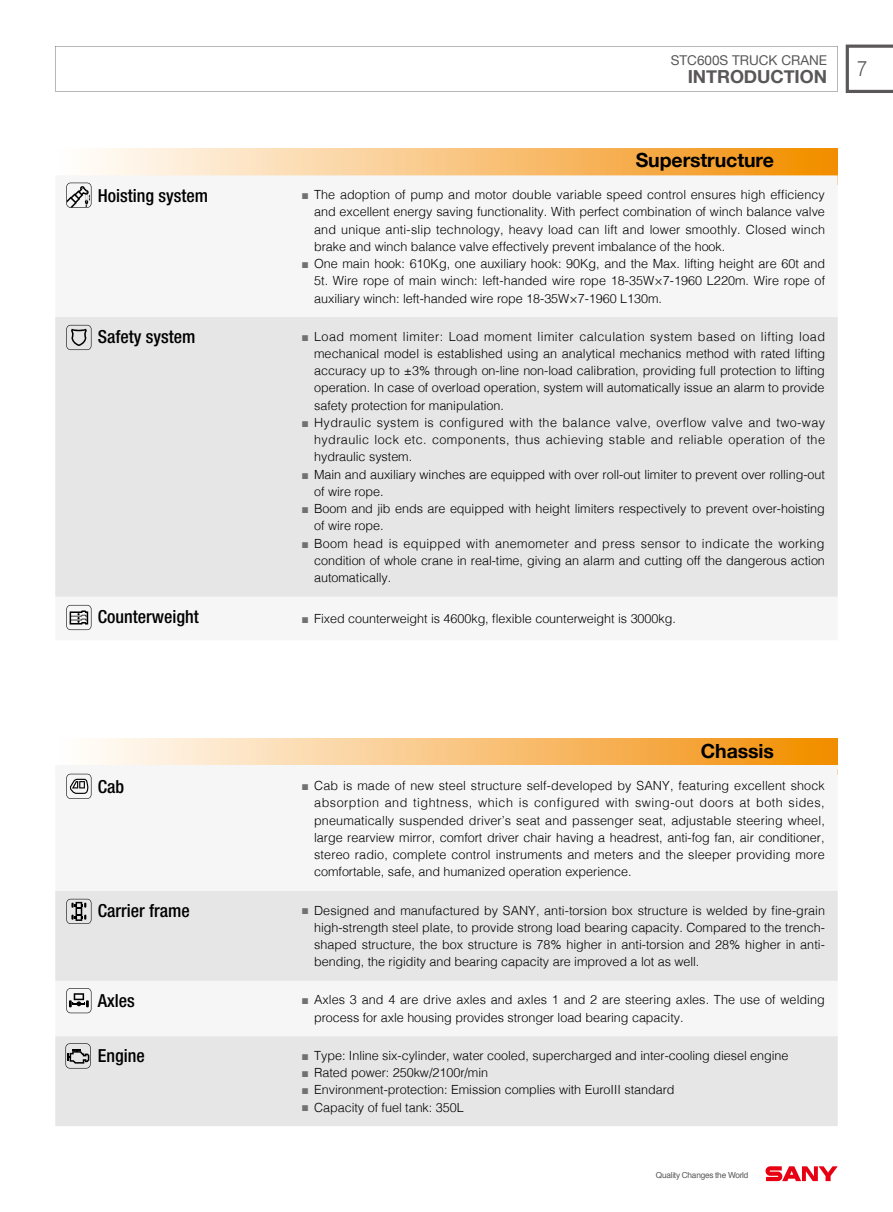
<style>
.page{position:relative;width:893px;height:1212px;background:#fff}
.page>*{position:absolute;margin:0;border:0;box-sizing:border-box;transform-origin:0 0}
.t1{font:300 21px "Helvetica";color:#595757;scale:.9 1}
.t2{font:700 19.5px "Helvetica Neue";letter-spacing:-.005em;color:#000}
.t3{font:500 condensed 18px "Helvetica Neue LT Std";color:#000}
.t4{font:700 18px "Helvetica Neue";letter-spacing:-.005em;color:#595757}
.t5{font:13.5px "Helvetica Neue";color:#595757}
.t6{font:300 12.6px/17.2px "Helvetica";letter-spacing:-.005em;color:#000;text-align:justify}
.t7{font:8.25px "Helvetica";letter-spacing:-.03em;color:#595757}
.s1{font-family:"Microsoft Ya Hei";font-weight:400;font-size:12.3px;color:#727171}
</style>
<div class="page">
<svg style="left:55px;top:46px;width:783px;height:45px"></svg>
<svg style="left:846px;top:45px;width:47px;height:48px"></svg>
<svg style="left:765px;top:1166px;width:73px;height:15px"></svg>
<div style="left:55px;top:149px;width:783px;height:36px;background:linear-gradient(to right,#fff,#f28e04)"></div>
<div style="left:55px;top:175px;width:783px;height:456px;background:#f6f6f6"></div>
<div style="left:55px;top:317px;width:783px;height:280px;background:#e6e6e6"></div>
<div style="left:55px;top:738px;width:783px;height:36px;background:linear-gradient(to right,#fff,#f28e04)"></div>
<div style="left:55px;top:768px;width:783px;height:29px;background:#f6f6f6"></div>
<svg style="left:55px;top:891px;width:783px;height:235px;fill:#e6e6e6"></svg>
<hr style="left:55px;top:765px;width:234px;height:3px;background:#f6f6f6">
<hr style="left:289px;top:765px;width:549px;height:3px;background:#f6f6f6">
<svg style="left:66px;top:605px;width:25px;height:25px"></svg>
<svg style="left:66px;top:325px;width:25px;height:25px"></svg>
<svg style="left:66px;top:774px;width:25px;height:25px"></svg>
<svg style="left:66px;top:899px;width:25px;height:25px"></svg>
<svg style="left:65px;top:1043px;width:26px;height:25px"></svg>
<svg style="left:66px;top:988px;width:25px;height:25px"></svg>
<svg style="left:66px;top:183px;width:25px;height:25px"></svg>
<p class="t5" style="left:671px;top:50px;width:158px">STC600S TRUCK CRANE</p>
<h3 class="t4" style="left:688px;top:62px;width:141px">INTRODUCTION</h3>
<h2 class="t2" style="left:636px;top:145px;width:140px">Superstructure</h2>
<h3 class="t3" style="left:98px;top:184px;width:112px">Hoisting system</h3>
<p class="t6" style="left:314px;top:185px;width:513px;text-indent:-13px"><span class="s1">■</span> The adoption of pump and motor double variable speed control ensures high efficiency and excellent energy saving functionality. With perfect combination of winch balance valve and unique anti-slip technology, heavy load can lift and lower smoothly. Closed winch brake and winch balance valve effectively prevent imbalance of the hook.</p>
<p class="t6" style="left:314px;top:254px;width:513px;text-indent:-13px"><span class="s1">■</span> One main hook: 610Kg, one auxiliary hook: 90Kg, and the Max. lifting height are 60t and 5t. Wire rope of main winch: left-handed wire rope 18-35W×7-1960 L220m. Wire rope of auxiliary winch: left-handed wire rope 18-35W×7-1960 L130m.</p>
<h3 class="t3" style="left:98px;top:326px;width:99px">Safety system</h3>
<p class="t6" style="left:314px;top:327px;width:512px;text-indent:-13px"><span class="s1">■</span> Load moment limiter: Load moment limiter calculation system based on lifting load mechanical model is established using an analytical mechanics method with rated lifting accuracy up to ±3% through on-line non-load calibration, providing full protection to lifting operation. In case of overload operation, system will automatically issue an alarm to provide safety protection for manipulation.</p>
<p class="t6" style="left:314px;top:413px;width:512px;text-indent:-13px"><span class="s1">■</span> Hydraulic system is configured with the balance valve, overflow valve and two-way hydraulic lock etc. components, thus achieving stable and reliable operation of the hydraulic system.</p>
<p class="t6" style="left:314px;top:465px;width:512px;text-indent:-13px"><span class="s1">■</span> Main and auxiliary winches are equipped with over roll-out limiter to prevent over rolling-out of wire rope.</p>
<p class="t6" style="left:314px;top:499px;width:512px;text-indent:-13px"><span class="s1">■</span> Boom and jib ends are equipped with height limiters respectively to prevent over-hoisting of wire rope.</p>
<p class="t6" style="left:314px;top:534px;width:512px;text-indent:-13px"><span class="s1">■</span> Boom head is equipped with anemometer and press sensor to indicate the working condition of whole crane in real-time, giving an alarm and cutting off the dangerous action automatically.</p>
<h3 class="t3" style="left:98px;top:606px;width:102px">Counterweight</h3>
<p class="t6" style="left:301px;top:609px;width:376px"><span class="s1">■</span> Fixed counterweight is 4600kg, flexible counterweight is 3000kg.</p>
<h1 class="t1" style="left:857px;top:51px;width:13px">7</h1>
<h2 class="t2" style="left:701px;top:736px;width:75px">Chassis</h2>
<h3 class="t3" style="left:98px;top:776px;width:28px">Cab</h3>
<p class="t6" style="left:314px;top:776px;width:512px;text-indent:-13px"><span class="s1">■</span> Cab is made of new steel structure self-developed by SANY, featuring excellent shock absorption and tightness, which is configured with swing-out doors at both sides, pneumatically suspended driver’s seat and passenger seat, adjustable steering wheel, large rearview mirror, comfort driver chair having a headrest, anti-fog fan, air conditioner, stereo radio, complete control instruments and meters and the sleeper providing more comfortable, safe, and humanized operation experience.</p>
<h3 class="t3" style="left:98px;top:900px;width:93px">Carrier frame</h3>
<p class="t6" style="left:314px;top:900px;width:512px;text-indent:-13px"><span class="s1">■</span> Designed and manufactured by SANY, anti-torsion box structure is welded by fine-grain high-strength steel plate, to provide strong load bearing capacity. Compared to the trench&shy;shaped structure, the box structure is 78% higher in anti-torsion and 28% higher in anti&shy;bending, the rigidity and bearing capacity are improved a lot as well.</p>
<h3 class="t3" style="left:98px;top:990px;width:39px">Axles</h3>
<p class="t6" style="left:314px;top:990px;width:512px;text-indent:-13px"><span class="s1">■</span> Axles 3 and 4 are drive axles and axles 1 and 2 are steering axles. The use of welding process for axle housing provides stronger load bearing capacity.</p>
<h3 class="t3" style="left:98px;top:1045px;width:48px">Engine</h3>
<p class="t6" style="left:301px;top:1046px;width:489px"><span class="s1">■</span> Type: Inline six-cylinder, water cooled, supercharged and inter-cooling diesel engine</p>
<p class="t6" style="left:301px;top:1063px;width:188px"><span class="s1">■</span> Rated power: 250kw/2100r/min</p>
<p class="t6" style="left:301px;top:1080px;width:375px"><span class="s1">■</span> Environment-protection: Emission complies with EuroⅢ standard</p>
<p class="t6" style="left:301px;top:1097px;width:164px"><span class="s1">■</span> Capacity of fuel tank: 350L</p>
<p class="t7" style="left:656px;top:1169px;width:94px">Quality Changes the World</p>
</div>
